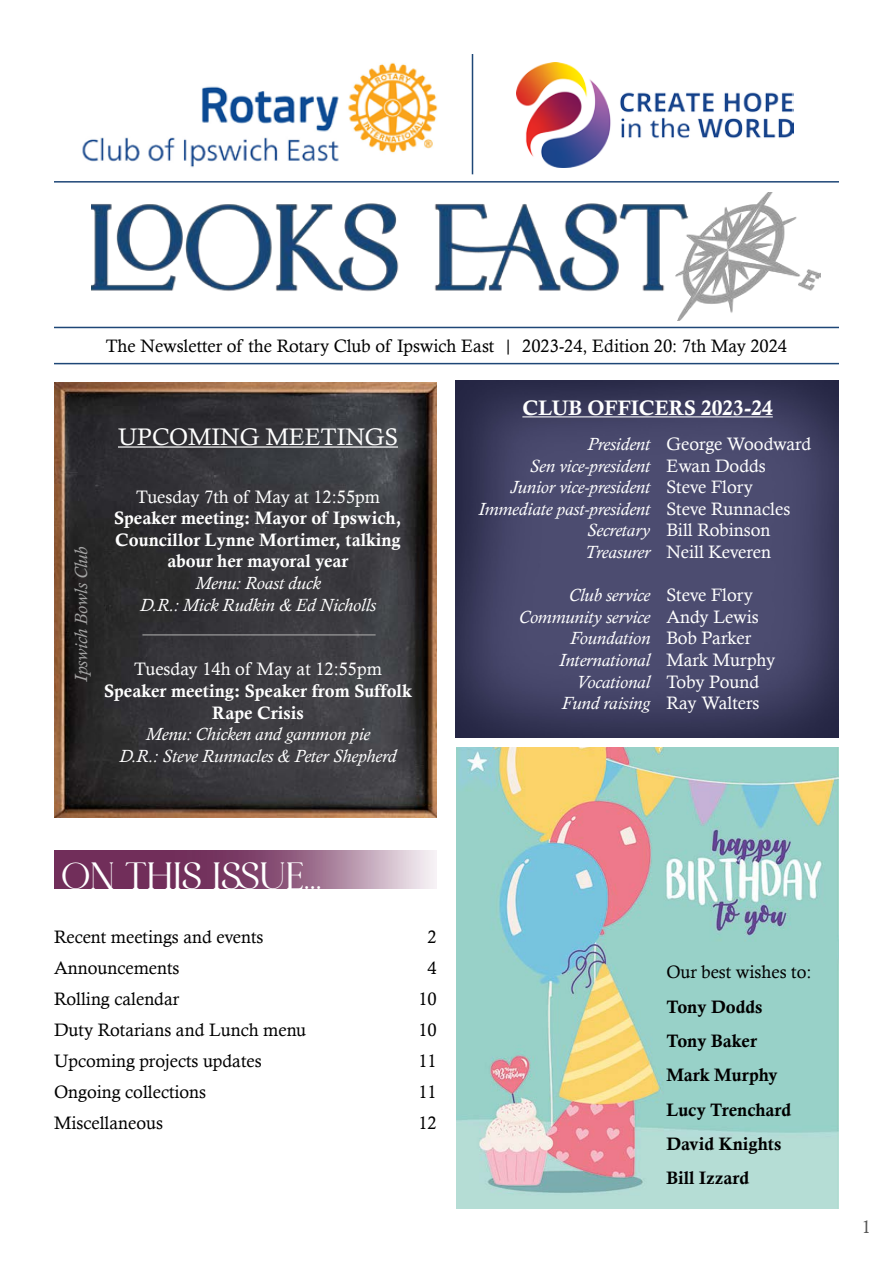
<style>
.page{position:relative;width:893px;height:1263px;background:#fff}
.page>*{position:absolute;margin:0;border:0;box-sizing:border-box;transform-origin:0 0}
.t1{font:27px "agright";color:#fff}
.t2{font:24px "Calisto";color:#fff}
.t3{font:21px "Calis MT Bol";color:#fff}
.t4{font:italic 18px/21.6px "Calisto";color:#fff;text-align:center}
.t5{font:18px/30.9px "Calisto";color:#000}
.t6{font:18px/21.6px "Calisto";color:#fff}
.t7{font:18px/21.6px "Calis MT Bol";color:#fff;text-align:center}
.t8{font:18px/34.3px "Calis MT Bol";color:#000}
.t9{font:italic 18px "Calisto";color:#a5a5a5}
.t10{font:18px "Calisto";color:#545454}
</style>
<div class="page">
<img style="left:54px;top:382px;width:383px;height:435px">
<img style="left:455px;top:381px;width:383px;height:357px">
<img style="left:91px;top:192px;width:729px;height:128px">
<img style="left:82px;top:62px;width:356px;height:106px">
<img style="left:516px;top:63px;width:277px;height:104px">
<hr style="left:472px;top:54px;width:1px;height:120px;background:#1e4777">
<hr style="left:54px;top:181px;width:785px;height:2px;background:#1e4777">
<hr style="left:54px;top:363px;width:785px;height:1px;background:#1e4777">
<hr style="left:118px;top:446px;width:280px;height:2px;background:#fff">
<hr style="left:142px;top:634px;width:234px;height:1px;background:#a5a5a5">
<hr style="left:522px;top:416px;width:251px;height:1px;background:#fff">
<img style="left:456px;top:747px;width:383px;height:462px">
<hr style="left:54px;top:327px;width:785px;height:1px;background:#1e4777">
<img style="left:54px;top:851px;width:383px;height:38px">
<p class="t5" style="left:106px;top:330px;width:683px">The Newsletter of the Rotary Club of Ipswich East | 2023-24, Edition 20: 7th May 2024</p>
<h2 class="t2" style="left:118px;top:423px;width:281px">UPCOMING MEETINGS</h2>
<p class="t9" style="left:71px;top:682px;width:137px;rotate:-90deg">Ipswich Bowls Club</p>
<p class="t6" style="left:136px;top:485px;width:245px">Tuesday 7th of May at 12:55pm</p>
<p class="t7" style="left:114px;top:507px;width:289px">Speaker meeting: Mayor of Ipswich,<br>Councillor Lynne Mortimer, talking abour her mayoral year</p>
<p class="t4" style="left:140px;top:572px;width:237px">Menu: Roast duck<br>D.R.: Mick Rudkin &amp; Ed Nicholls</p>
<p class="t6" style="left:134px;top:658px;width:249px">Tuesday 14h of May at 12:55pm</p>
<p class="t7" style="left:104px;top:680px;width:309px">Speaker meeting: Speaker from Suffolk<br>Rape Crisis</p>
<p class="t4" style="left:120px;top:723px;width:278px">Menu: Chicken and gammon pie<br>D.R.: Steve Runnacles &amp; Peter Shepherd</p>
<h1 class="t1" style="left:61px;top:863px;width:262px">ON THIS ISSUE...</h1>
<p class="t5" style="left:54px;top:921px;width:254px">Recent meetings and events<br>Announcements<br>Rolling calendar<br>Duty Rotarians and Lunch menu<br>Upcoming projects updates<br>Ongoing collections<br>Miscellaneous</p>
<p class="t5" style="left:418px;top:921px;width:20px;text-align:center">2<br>4<br>10<br>10<br>11<br>11<br>12</p>
<p class="t3" style="left:522px;top:396px;width:252px">CLUB OFFICERS 2023-24</p>
<p class="t4" style="left:479px;top:433px;width:173px;text-align:right">President<br>Sen vice-president<br>Junior vice-president<br>Immediate past-president<br>Secretary<br>Treasurer</p>
<p class="t4" style="left:519px;top:584px;width:133px;text-align:right">Club service<br>Community service<br>Foundation<br>International<br>Vocational<br>Fund raising</p>
<p class="t6" style="left:666px;top:433px;width:146px">George Woodward<br>Ewan Dodds<br>Steve Flory<br>Steve Runnacles<br>Bill Robinson<br>Neill Keveren</p>
<p class="t6" style="left:666px;top:584px;width:110px">Steve Flory<br>Andy Lewis<br>Bob Parker<br>Mark Murphy<br>Toby Pound<br>Ray Walters</p>
<p class="t5" style="left:666px;top:956px;width:147px">Our best wishes to:</p>
<p class="t8" style="left:666px;top:989px;width:126px">Tony Dodds<br>Tony Baker<br>Mark Murphy<br>Lucy Trenchard<br>David Knights<br>Bill Izzard</p>
<p class="t10" style="left:862px;top:1216px;width:11px">1</p>
</div>
